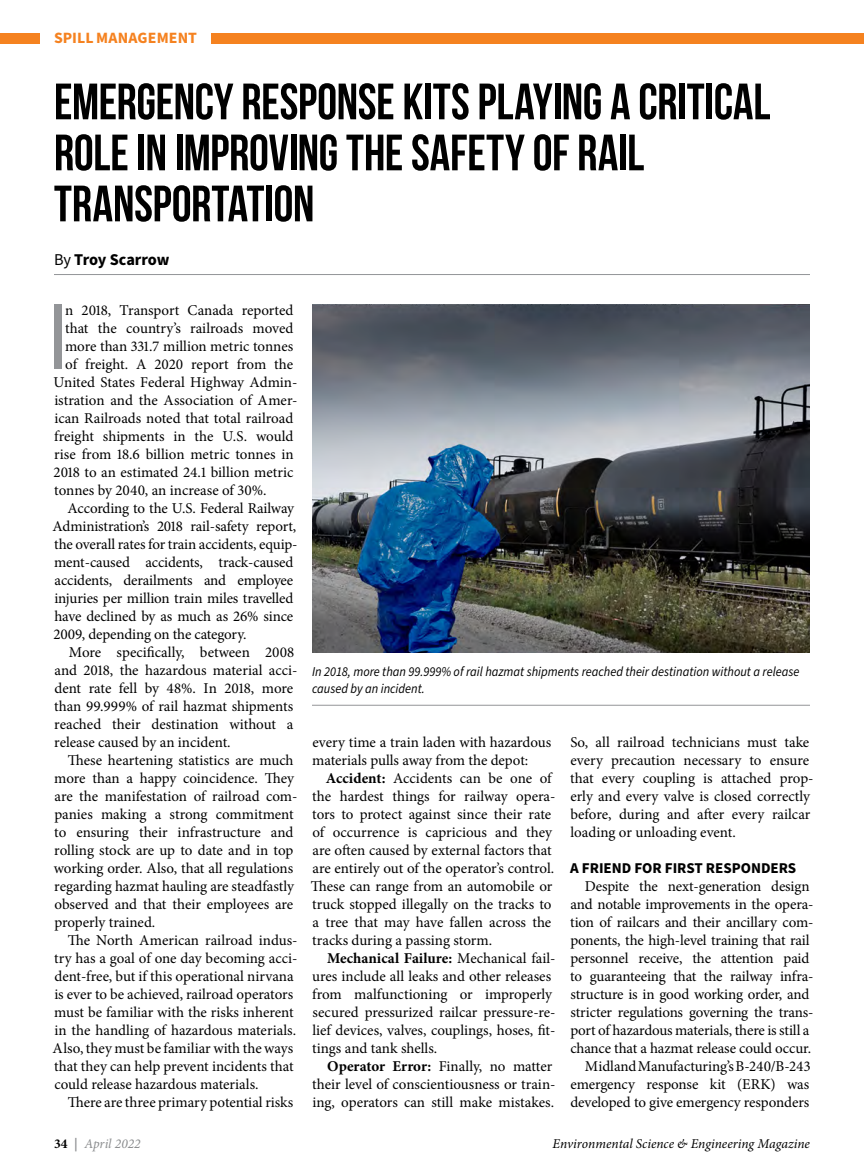
<style>
.page{position:relative;width:864px;height:1175px;background:#fff}
.page>*{position:absolute;margin:0;border:0;box-sizing:border-box;transform-origin:0 0}
.dropCap{font:92.1px "Bebas Neue";color:#939598}
.heading1-spanAll{font:700 51px/51px "Bebas Neue";letter-spacing:-.005em;color:#000}
.author-spanAll{font:700 16.5px "Source Sans Pro";letter-spacing:-.01em;color:#000}
.t1{font:700 15.75px "Source Sans Pro";letter-spacing:.01em;color:#f58220}
.body{font:15px/18px "Minion Pro";letter-spacing:-.005em;color:#000}
.dropCap-2{font:15px "Minion Pro";color:#000}
.heading2{font:700 15px "Source Sans Pro";color:#000}
.caption-ruleBottom{font:italic 13.5px/17.2px "Source Sans Pro";color:#000;scale:.92 1}
.t2{font:italic 13.5px "Minion Pro";color:#000}
.t3{font:italic 13.5px "Minion Pro";color:#8a8c8e}
.s1{font-weight:400}
.s2{font-weight:700}
.s3{font-weight:700;font-style:normal;color:#000}
.s4{font-weight:700;font-style:normal}
</style>
<div class="page">
<hr style="left:54px;top:274px;width:756px;height:1px;background:#939598">
<hr style="left:312px;top:705px;width:498px;height:1px;background:#939598">
<img style="left:312px;top:305px;width:498px;height:347px">
<div style="left:0;top:33px;width:864px;height:10px;background:#f58220"></div>
<div style="left:40px;top:27px;width:171px;height:18px;background:#fff"></div>
<p class="t1" style="left:54px;top:27px;width:145px">SPILL MANAGEMENT</p>
<p class="heading1-spanAll" style="left:54px;top:76px;width:718px">EMERGENCY RESPONSE KITS PLAYING A CRITICAL<br>ROLE IN IMPROVING THE SAFETY OF RAIL<br>TRANSPORTATION</p>
<p class="author-spanAll" style="left:54px;top:248px;width:117px"><span class="s1">By</span> Troy Scarrow</p>
<p class="dropCap" style="left:50px;top:287px;width:16px">I</p>
<p class="dropCap-2" style="left:65px;top:300px;width:230px">n 2018, Transport Canada reported</p>
<p class="dropCap-2" style="left:65px;top:318px;width:230px">that the country’s railroads moved</p>
<p class="dropCap-2" style="left:65px;top:336px;width:230px">more than 331.7 million metric tonnes</p>
<p class="dropCap-2" style="left:65px;top:354px;width:229px">of freight. A 2020 report from the</p>
<p class="dropCap-2" style="left:54px;top:372px;width:245px">United States Federal Highway Admin-</p>
<p class="dropCap-2" style="left:54px;top:390px;width:245px">istration and the Association of Amer-</p>
<p class="dropCap-2" style="left:54px;top:408px;width:241px">ican Railroads noted that total railroad</p>
<p class="dropCap-2" style="left:54px;top:426px;width:241px">freight shipments in the U.S. would</p>
<p class="dropCap-2" style="left:54px;top:444px;width:241px">rise from 18.6 billion metric tonnes in</p>
<p class="dropCap-2" style="left:54px;top:462px;width:241px">2018 to an estimated 24.1 billion metric</p>
<p class="dropCap-2" style="left:54px;top:480px;width:214px">tonnes by 2040, an increase of 30%.</p>
<p class="body" style="left:53px;top:499px;width:246px;text-indent:15px">According to the U.S. Federal Railway Administration’s 2018 rail-safety report, the overall rates for train accidents, equip&shy;ment-caused accidents, track-caused accidents, derailments and employee injuries per million train miles travelled have declined by as much as 26% since 2009, depending on the category.</p>
<p class="body" style="left:54px;top:643px;width:245px;text-indent:15px">More specifically, between 2008 and 2018, the hazardous material acci&shy;dent rate fell by 48%. In 2018, more than 99.999% of rail hazmat shipments reached their destination without a release caused by an incident.</p>
<p class="body" style="left:54px;top:751px;width:245px;text-indent:14px">These heartening statistics are much more than a happy coincidence. They are the manifestation of railroad com&shy;panies making a strong commitment to ensuring their infrastructure and rolling stock are up to date and in top working order. Also, that all regulations regarding hazmat hauling are steadfastly observed and that their employees are properly trained.</p>
<p class="body" style="left:53px;top:931px;width:246px;text-indent:15px">The North American railroad indus&shy;try has a goal of one day becoming acci&shy;dent-free, but if this operational nirvana is ever to be achieved, railroad operators must be familiar with the risks inherent in the handling of hazardous materials.<br>Also, they must be familiar with the ways that they can help prevent incidents that could release hazardous materials.</p>
<p class="body" style="left:68px;top:1093px;width:227px">There are three primary potential risks</p>
<p class="caption-ruleBottom" style="left:312px;top:663px;width:531px">In 2018, more than 99.999% of rail hazmat shipments reached their destination without a release caused by an incident.</p>
<p class="body" style="left:312px;top:733px;width:241px">every time a train laden with hazardous materials pulls away from the depot:</p>
<p class="body" style="left:311px;top:769px;width:246px;text-indent:15px"><span class="s2">Accident:</span> Accidents can be one of the hardest things for railway opera&shy;tors to protect against since their rate of occurrence is capricious and they are often caused by external factors that are entirely out of the operator’s control.<br>These can range from an automobile or truck stopped illegally on the tracks to a tree that may have fallen across the tracks during a passing storm.</p>
<p class="body" style="left:312px;top:949px;width:245px;text-indent:15px"><span class="s2">Mechanical Failure:</span> Mechanical fail&shy;ures include all leaks and other releases from malfunctioning or improperly secured pressurized railcar pressure-re&shy;lief devices, valves, couplings, hoses, fit&shy;tings and tank shells.</p>
<p class="body" style="left:312px;top:1057px;width:245px;text-indent:15px"><span class="s2">Operator Error:</span> Finally, no matter their level of conscientiousness or train&shy;ing, operators can still make mistakes.</p>
<p class="body" style="left:570px;top:733px;width:245px">So, all railroad technicians must take every precaution necessary to ensure that every coupling is attached prop&shy;erly and every valve is closed correctly before, during and after every railcar loading or unloading event.</p>
<p class="heading2" style="left:570px;top:858px;width:228px">A FRIEND FOR FIRST RESPONDERS</p>
<p class="body" style="left:570px;top:877px;width:245px;text-indent:15px">Despite the next-generation design and notable improvements in the opera&shy;tion of railcars and their ancillary com&shy;ponents, the high-level training that rail personnel receive, the attention paid to guaranteeing that the railway infra&shy;structure is in good working order, and stricter regulations governing the trans&shy;port of hazardous materials, there is still a chance that a hazmat release could occur.</p>
<p class="body" style="left:570px;top:1057px;width:242px;text-align:justify;text-indent:14px">Midland Manufacturing’s B-240/B-243 emergency response kit (ERK) was developed to give emergency responders</p>
<p class="t3" style="left:54px;top:1134px;width:88px"><span class="s3">34</span> <span class="s4">|</span> April 2022</p>
<p class="t2" style="left:553px;top:1134px;width:259px">Environmental Science &amp; Engineering Magazine</p>
</div>
